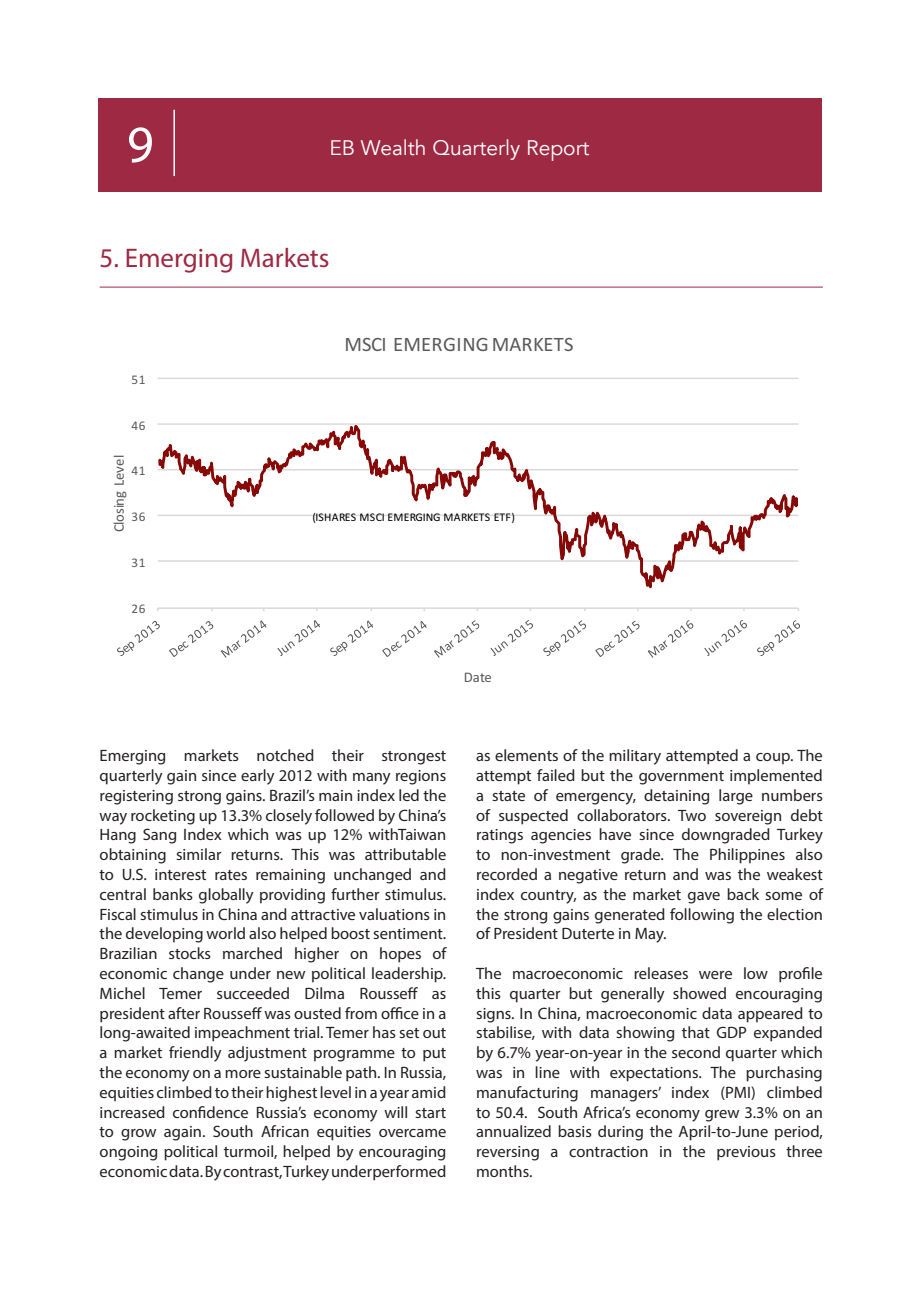
<style>
.page{position:relative;width:919px;height:1289px;background:#fff}
.page>*{position:absolute;margin:0;border:0;box-sizing:border-box;transform-origin:0 0}
.t1{font:52.5px "Myriad Pro";color:#fff}
.t2{font:27px "Myriad Pro";color:#9e2943}
.t3{font:21px "Avenir";color:#fff}
.t4{font:20.55px "Calibri";letter-spacing:.005em;color:#595959}
.t5{font:16.5px/19.8px "Myriad Pro";color:#231f20;text-align:justify}
.t6{font:14.7px "Calibri";letter-spacing:-.02em;color:#595959}
.t7{font:13.2px "Calibri";letter-spacing:.05em;color:#595959}
.t8{font:11.85px "Calibri";letter-spacing:.01em;color:#000}
</style>
<div class="page">
<div style="left:98px;top:98px;width:723px;height:93px;background:#9e2943"></div>
<hr style="left:173px;top:110px;width:2px;height:66px;background:#fff">
<hr style="left:100px;top:287px;width:722px;height:1px;background:#9e2943">
<svg style="left:117px;top:377px;width:683px;height:281px"></svg>
<h1 class="t1" style="left:127px;top:112px;width:28px">9</h1>
<p class="t3" style="left:329px;top:135px;width:262px">EB Wealth Quarterly Report</p>
<p class="t2" style="left:100px;top:241px;width:231px">5. Emerging Markets</p>
<p class="t7" style="left:132px;top:370px;width:16px">51</p>
<p class="t7" style="left:132px;top:416px;width:16px">46</p>
<p class="t4" style="left:344px;top:330px;width:230px">MSCI EMERGING MARKETS</p>
<p class="t6" style="left:109px;top:532px;width:78px;rotate:-90deg">Closing Level</p>
<p class="t7" style="left:132px;top:462px;width:16px">41</p>
<p class="t7" style="left:132px;top:507px;width:16px">36</p>
<p class="t7" style="left:132px;top:553px;width:16px">31</p>
<p class="t7" style="left:132px;top:599px;width:16px">26</p>
<p class="t8" style="left:312px;top:509px;width:204px">(ISHARES MSCI EMERGING MARKETS ETF)</p>
<p class="t6" style="left:464px;top:666px;width:29px">Date</p>
<p class="t5" style="left:100px;top:745px;width:348px">Emerging markets notched their strongest quarterly gain since early 2012 with many regions registering strong gains. Brazil’s main index led the way rocketing up 13.3% closely followed by China’s Hang Sang Index which was up 12% withTaiwan obtaining similar returns. This was attributable to U.S. interest rates remaining unchanged and central banks globally providing further stimulus.<br>Fiscal stimulus in China and attractive valuations in the developing world also helped boost sentiment.<br>Brazilian stocks marched higher on hopes of economic change under new political leadership.<br>Michel Temer succeeded Dilma Rousseff as president after Rousseff was ousted from office in a long-awaited impeachment trial. Temer has set out a market friendly adjustment programme to put the economy on a more sustainable path. In Russia, equities climbed to their highest level in a year amid increased confidence Russia’s economy will start to grow again. South African equities overcame ongoing political turmoil, helped by encouraging economic data. By contrast, Turkey underperformed</p>
<p class="t5" style="left:476px;top:745px;width:348px">as elements of the military attempted a coup. The attempt failed but the government implemented a state of emergency, detaining large numbers of suspected collaborators. Two sovereign debt ratings agencies have since downgraded Turkey to non-investment grade. The Philippines also recorded a negative return and was the weakest index country, as the market gave back some of the strong gains generated following the election of President Duterte in May.</p>
<p class="t5" style="left:476px;top:963px;width:348px">The macroeconomic releases were low profile this quarter but generally showed encouraging signs. In China, macroeconomic data appeared to stabilise, with data showing that GDP expanded by 6.7% year-on-year in the second quarter which was in line with expectations. The purchasing manufacturing managers’ index (PMI) climbed to 50.4. South Africa’s economy grew 3.3% on an annualized basis during the April-to-June period, reversing a contraction in the previous three months.</p>
</div>
